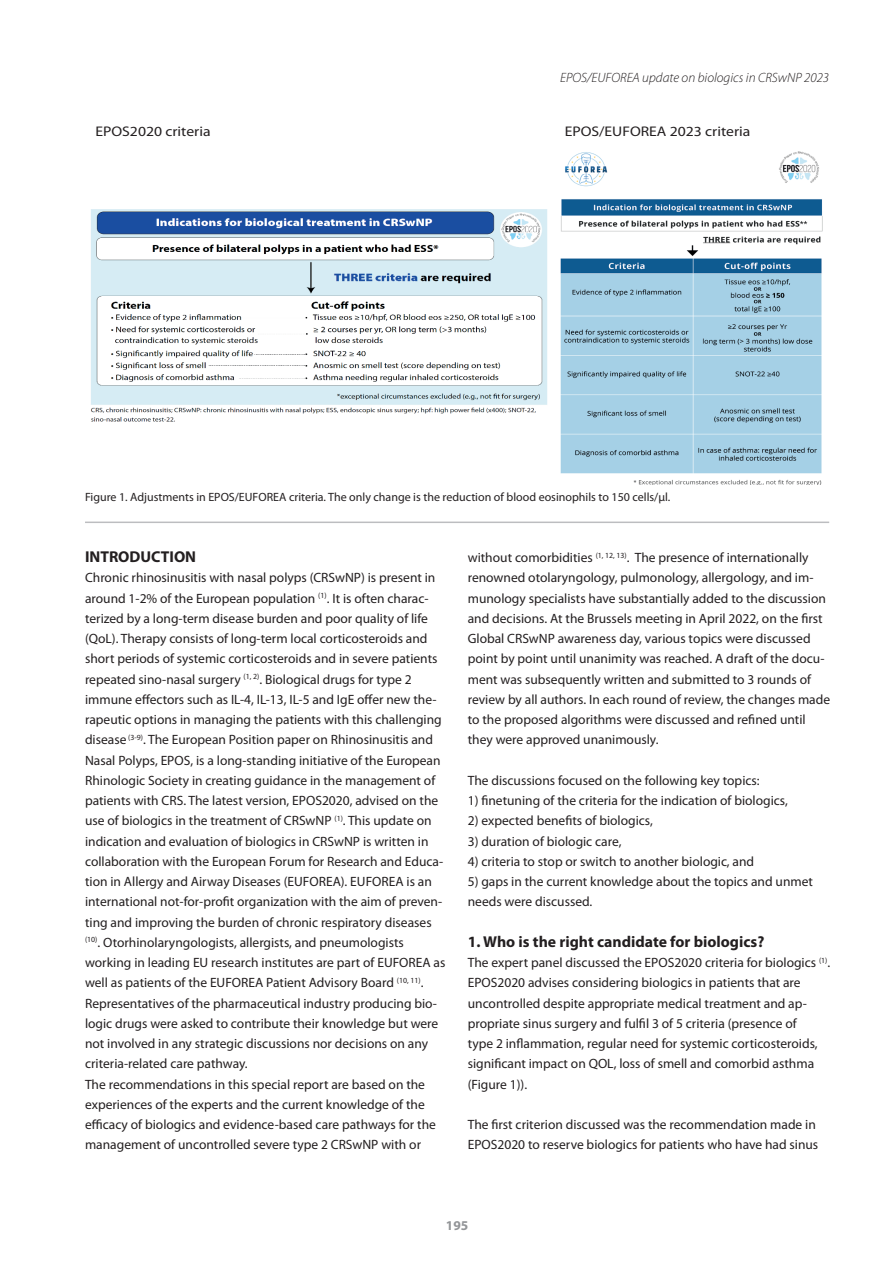
<style>
.page{position:relative;width:893px;height:1263px;background:#fff}
.page>*{position:absolute;margin:0;border:0;box-sizing:border-box;transform-origin:0 0}
.Kopje{font:700 15.75px "Myriad Pro";color:#231f20}
.t1{font:13.95px "Myriad Pro";color:#231f20;scale:1.12 1}
.Kopje-2{font:13.5px/20.2px "Myriad Pro";color:#231f20}
.t2{font:italic 300 13.5px "Myriad Pro";color:#231f20}
.t3{font:700 13.5px "Myriad Pro";color:#939598}
.bijschrift{font:12px "Myriad Pro";color:#231f20}
</style>
<div class="page">
<img style="left:91px;top:209px;width:456px;height:213px">
<img style="left:560px;top:151px;width:263px;height:333px">
<hr style="left:85px;top:522px;width:744px;height:1px;background:#bcbdc0">
<p class="t2" style="left:560px;top:70px;width:271px">EPOS/EUFOREA update on biologics in CRSwNP 2023</p>
<p class="t1" style="left:95px;top:124px;width:104px">EPOS2020 criteria</p>
<p class="t1" style="left:565px;top:124px;width:167px">EPOS/EUFOREA 2023 criteria</p>
<p class="bijschrift" style="left:85px;top:491px;width:587px">Figure 1. Adjustments in EPOS/EUFOREA criteria. The only change is the reduction of blood eosinophils to 150 cells/µl.</p>
<p class="Kopje" style="left:85px;top:548px;width:113px">INTRODUCTION</p>
<p class="Kopje-2" style="left:85px;top:568px;width:362px">Chronic rhinosinusitis with nasal polyps (CRSwNP) is present in around 1-2% of the European population <sup>(1)</sup>. It is often charac&shy;terized by a long-term disease burden and poor quality of life (QoL). Therapy consists of long-term local corticosteroids and short periods of systemic corticosteroids and in severe patients repeated sino-nasal surgery <sup>(1,</sup> <sup>2)</sup>. Biological drugs for type 2 immune effectors such as IL-4, IL-13, IL-5 and IgE offer new the&shy;rapeutic options in managing the patients with this challenging disease <sup>(3-9)</sup>. The European Position paper on Rhinosinusitis and Nasal Polyps, EPOS, is a long-standing initiative of the European Rhinologic Society in creating guidance in the management of patients with CRS. The latest version, EPOS2020, advised on the use of biologics in the treatment of CRSwNP <sup>(1)</sup>. This update on indication and evaluation of biologics in CRSwNP is written in collaboration with the European Forum for Research and Educa&shy;tion in Allergy and Airway Diseases (EUFOREA). EUFOREA is an international not-for-profit organization with the aim of preven&shy;ting and improving the burden of chronic respiratory diseases <sup>(10)</sup>. Otorhinolaryngologists, allergists, and pneumologists working in leading EU research institutes are part of EUFOREA as well as patients of the EUFOREA Patient Advisory Board <sup>(10,</sup> <sup>11)</sup>.</p>
<p class="Kopje-2" style="left:85px;top:993px;width:355px">Representatives of the pharmaceutical industry producing bio&shy;logic drugs were asked to contribute their knowledge but were not involved in any strategic discussions nor decisions on any criteria-related care pathway.</p>
<p class="Kopje-2" style="left:85px;top:1074px;width:352px">The recommendations in this special report are based on the experiences of the experts and the current knowledge of the efficacy of biologics and evidence-based care pathways for the management of uncontrolled severe type 2 CRSwNP with or</p>
<p class="Kopje-2" style="left:468px;top:548px;width:364px">without comorbidities <sup>(1,</sup> <sup>12,</sup> <sup>13)</sup>. The presence of internationally renowned otolaryngology, pulmonology, allergology, and im&shy;munology specialists have substantially added to the discussion and decisions. At the Brussels meeting in April 2022, on the first Global CRSwNP awareness day, various topics were discussed point by point until unanimity was reached. A draft of the docu&shy;ment was subsequently written and submitted to 3 rounds of review by all authors. In each round of review, the changes made to the proposed algorithms were discussed and refined until they were approved unanimously.</p>
<p class="Kopje-2" style="left:468px;top:770px;width:293px">The discussions focused on the following key topics:</p>
<p class="Kopje-2" style="left:468px;top:791px;width:322px">1) finetuning of the criteria for the indication of biologics,</p>
<p class="Kopje-2" style="left:468px;top:811px;width:187px">2) expected benefits of biologics,</p>
<p class="Kopje-2" style="left:468px;top:831px;width:155px">3) duration of biologic care,</p>
<p class="Kopje-2" style="left:468px;top:851px;width:288px">4) criteria to stop or switch to another biologic, and</p>
<p class="Kopje-2" style="left:468px;top:872px;width:347px">5) gaps in the current knowledge about the topics and unmet needs were discussed.</p>
<p class="Kopje" style="left:468px;top:933px;width:298px">1. Who is the right candidate for biologics?</p>
<p class="Kopje-2" style="left:468px;top:953px;width:364px">The expert panel discussed the EPOS2020 criteria for biologics <sup>(1)</sup>.</p>
<p class="Kopje-2" style="left:468px;top:973px;width:351px">EPOS2020 advises considering biologics in patients that are uncontrolled despite appropriate medical treatment and ap&shy;propriate sinus surgery and fulfil 3 of 5 criteria (presence of type 2 inflammation, regular need for systemic corticosteroids, significant impact on QOL, loss of smell and comorbid asthma (Figure 1)).</p>
<p class="Kopje-2" style="left:468px;top:1115px;width:352px">The first criterion discussed was the recommendation made in<br>EPOS2020 to reserve biologics for patients who have had sinus</p>
<p class="t3" style="left:446px;top:1218px;width:24px">195</p>
</div>
